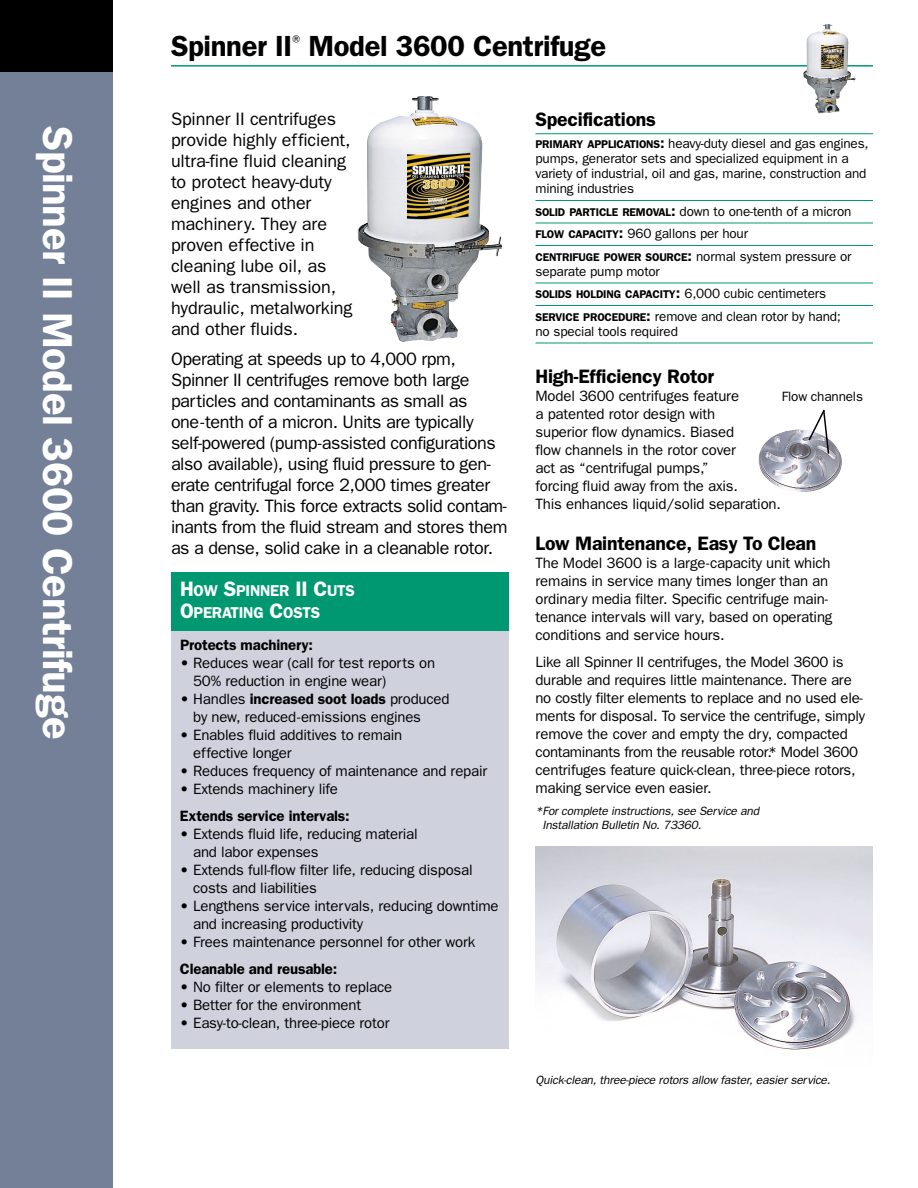
<style>
.page{position:relative;width:918px;height:1188px;background:#fff}
.page>*{position:absolute;margin:0;border:0;box-sizing:border-box;transform-origin:0 0}
.t1{font:600 42px "Franklin Gothic";letter-spacing:-.01em;color:#fff}
.t2{font:600 29.25px "Franklin Gothic";letter-spacing:-.01em;color:#000}
.t3{font:600 19.5px "Franklin Gothic";letter-spacing:-.01em;color:#000}
.t4{font:18px/21px "Franklin Gothic";letter-spacing:-.025em;color:#000}
.t5{font:18px/21px "Franklin Gothic";letter-spacing:-.005em;color:#000}
.t6{font:600 15.75px/22.5px "Franklin Gothic";letter-spacing:-.015em;color:#fff}
.t7{font:15px/18px "Franklin Gothic";letter-spacing:-.01em;color:#000}
.t8{font:600 15px "Franklin Gothic";letter-spacing:-.01em;color:#000}
.t9{font:13.5px/15px "Franklin Gothic";letter-spacing:-.01em;color:#000}
.t10{font:italic 12px/13.5px "Franklin Gothic";letter-spacing:-.02em;color:#000}
.t11{font:600 11.25px "Franklin Gothic";letter-spacing:-.015em;color:#000}
.s1{font-size:21px}
.s2{font-weight:600}
.s3{font-weight:600;font-size:11.25px}
.s4{font-weight:600;font-size:15px}
.s5{font-size:15px}
.s6{font-weight:400;font-size:13.5px}
</style>
<div class="page">
<div style="left:0;top:0;width:112px;height:1188px;background:#738097"></div>
<div style="left:0;top:0;width:112px;height:72px;background:#000"></div>
<hr style="left:536px;top:133px;width:337px;height:1px;background:#009870">
<hr style="left:536px;top:200px;width:337px;height:1px;background:#009870">
<hr style="left:536px;top:223px;width:337px;height:1px;background:#009870">
<hr style="left:536px;top:245px;width:337px;height:1px;background:#009870">
<hr style="left:536px;top:283px;width:337px;height:1px;background:#009870">
<hr style="left:536px;top:305px;width:337px;height:1px;background:#009870">
<hr style="left:536px;top:343px;width:337px;height:1px;background:#009870">
<hr style="left:171px;top:65px;width:702px;height:2px;background:#009870">
<img style="left:358px;top:96px;width:144px;height:246px">
<img style="left:803px;top:24px;width:53px;height:90px">
<div style="left:171px;top:572px;width:337px;height:59px;background:#009870"></div>
<div style="left:171px;top:631px;width:337px;height:417px;background:#cfd2dd"></div>
<img style="left:536px;top:846px;width:337px;height:204px">
<img style="left:758px;top:429px;width:84px;height:63px">
<svg style="left:807px;top:409px;width:23px;height:46px"></svg>
<h1 class="t1" style="left:72px;top:126px;width:615px;rotate:90deg">Spinner II Model 3600 Centrifuge</h1>
<h2 class="t2" style="left:171px;top:36px;width:437px">Spinner II<sup>-</sup> Model 3600 Centrifuge</h2>
<p class="t5" style="left:171px;top:110px;width:183px">Spinner II centrifuges provide highly efficient, ultra-fine fluid cleaning to protect heavy-duty engines and other machinery. They are proven effective in cleaning lube oil, as well as transmission, hydraulic, metalworking and other fluids.</p>
<p class="t4" style="left:171px;top:350px;width:338px">Operating at speeds up to 4,000 rpm, Spinner II centrifuges remove both large particles and contaminants as small as one-tenth of a micron. Units are typically self-powered (pump-assisted configurations also available), using fluid pressure to gen&shy;erate centrifugal force 2,000 times greater than gravity. This force extracts solid contam&shy;inants from the fluid stream and stores them as a dense, solid cake in a cleanable rotor.</p>
<p class="t6" style="left:180px;top:581px;width:176px"><span class="s1">H</span>OW <span class="s1">S</span>PINNER <span class="s1">II C</span>UTS<br><span class="s1">O</span>PERATING <span class="s1">C</span>OSTS</p>
<p class="t8" style="left:180px;top:640px;width:134px">Protects machinery:</p>
<p class="t7" style="left:193px;top:655px;width:243px;text-indent:-13px">• Reduces wear (call for test reports on<br>50% reduction in engine wear)</p>
<p class="t7" style="left:193px;top:691px;width:258px;text-indent:-13px">• Handles <span class="s2">increased soot loads</span> produced by new, reduced-emissions engines</p>
<p class="t7" style="left:193px;top:727px;width:211px;text-indent:-13px">• Enables fluid additives to remain effective longer</p>
<p class="t7" style="left:180px;top:763px;width:309px">• Reduces frequency of maintenance and repair</p>
<p class="t7" style="left:180px;top:781px;width:159px">• Extends machinery life</p>
<p class="t8" style="left:180px;top:811px;width:171px">Extends service intervals:</p>
<p class="t7" style="left:193px;top:826px;width:226px;text-indent:-13px">• Extends fluid life, reducing material and labor expenses</p>
<p class="t7" style="left:193px;top:862px;width:281px;text-indent:-13px">• Extends full-flow filter life, reducing disposal costs and liabilities</p>
<p class="t7" style="left:193px;top:898px;width:307px;text-indent:-13px">• Lengthens service intervals, reducing downtime and increasing productivity</p>
<p class="t7" style="left:180px;top:934px;width:297px">• Frees maintenance personnel for other work</p>
<p class="t8" style="left:180px;top:964px;width:159px">Cleanable and reusable:</p>
<p class="t7" style="left:180px;top:979px;width:214px">• No filter or elements to replace</p>
<p class="t7" style="left:180px;top:997px;width:183px">• Better for the environment</p>
<p class="t7" style="left:180px;top:1015px;width:211px">• Easy-to-clean, three-piece rotor</p>
<h3 class="t3" style="left:536px;top:112px;width:122px">Specifications</h3>
<p class="t9" style="left:535px;top:137px;width:335px"><span class="s3">PRIMARY APPLICATIONS</span><span class="s4">:</span> heavy-duty diesel and gas engines, pumps, generator sets and specialized equipment in a variety of industrial, oil and gas, marine, construction and mining industries</p>
<p class="t9" style="left:536px;top:201px;width:318px;line-height:22.5px"><span class="s3">SOLID PARTICLE REMOVAL</span><span class="s4">:</span> down to one-tenth of a micron<br><span class="s3">FLOW CAPACITY</span><span class="s4">:</span> 960 gallons per hour<br><span class="s3">CENTRIFUGE POWER SOURCE</span><span class="s4">:</span> normal system pressure or</p>
<p class="t9" style="left:536px;top:265px;width:126px">separate pump motor</p>
<p class="t11" style="left:536px;top:291px;width:292px">SOLIDS HOLDING CAPACITY<span class="s5">:</span> <span class="s6">6,000 cubic centimeters</span></p>
<p class="t9" style="left:536px;top:310px;width:307px"><span class="s3">SERVICE PROCEDURE</span><span class="s4">:</span> remove and clean rotor by hand; no special tools required</p>
<h3 class="t3" style="left:536px;top:370px;width:180px">High-Efficiency Rotor</h3>
<p class="t7" style="left:536px;top:388px;width:247px">Model 3600 centrifuges feature<br>a patented rotor design with<br>superior flow dynamics. Biased<br>flow channels in the rotor cover<br>act as “centrifugal pumps,”<br>forcing fluid away from the axis.<br>This enhances liquid/solid separation.</p>
<h3 class="t3" style="left:536px;top:536px;width:282px">Low Maintenance, Easy To Clean</h3>
<p class="t7" style="left:536px;top:555px;width:298px">The Model 3600 is a large-capacity unit which remains in service many times longer than an ordinary media filter. Specific centrifuge main&shy;tenance intervals will vary, based on operating conditions and service hours.</p>
<p class="t7" style="left:536px;top:654px;width:331px">Like all Spinner II centrifuges, the Model 3600 is durable and requires little maintenance. There are no costly filter elements to replace and no used ele&shy;ments for disposal. To service the centrifuge, simply remove the cover and empty the dry, compacted contaminants from the reusable rotor.* Model 3600 centrifuges feature quick-clean, three-piece rotors, making service even easier.</p>
<p class="t10" style="left:542px;top:805px;width:218px;text-indent:-7px">*For complete instructions, see Service and<br>Installation Bulletin No. 73360.</p>
<p class="t9" style="left:782px;top:390px;width:83px">Flow channels</p>
<p class="t10" style="left:536px;top:1074px;width:296px">Quick-clean, three-piece rotors allow faster, easier service.</p>
</div>
